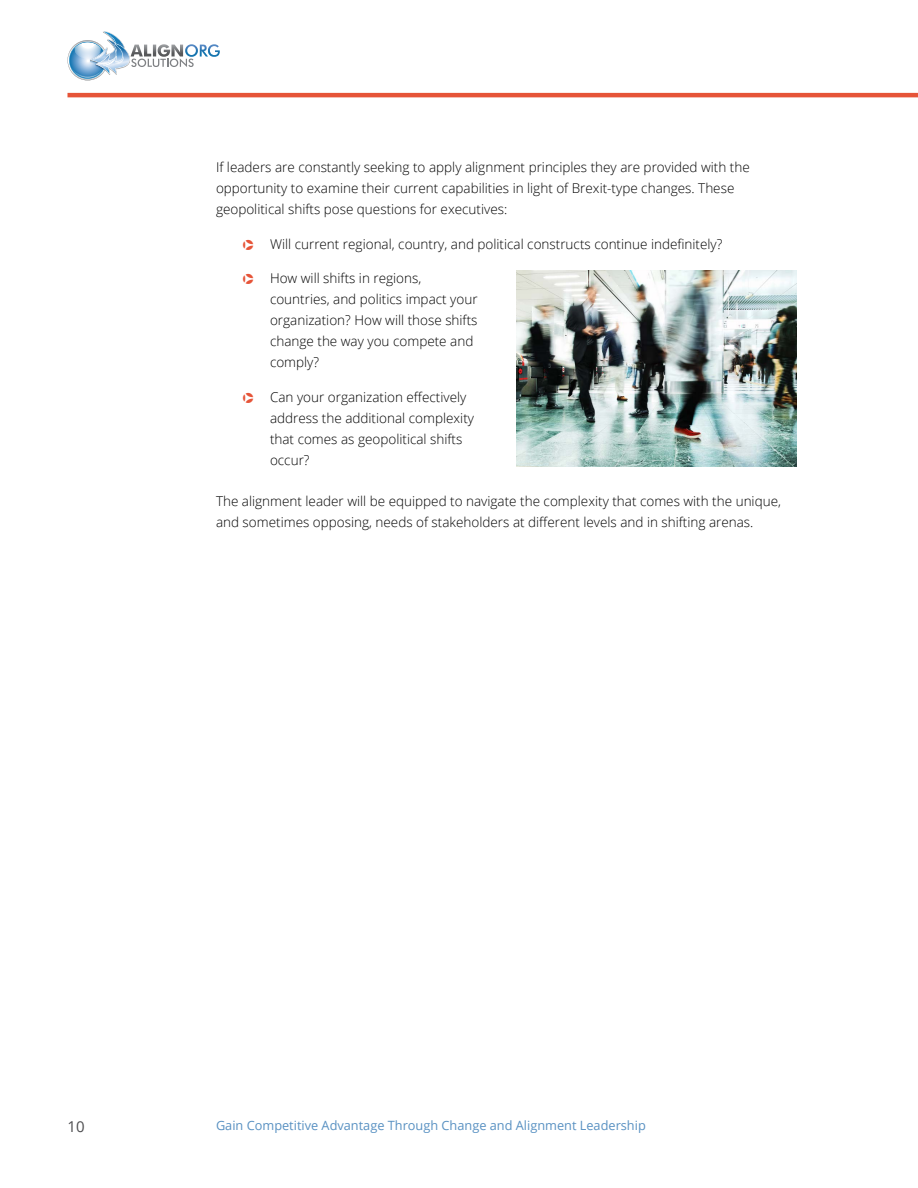
<style>
.page{position:relative;width:918px;height:1188px;background:#fff}
.page>*{position:absolute;margin:0;border:0;box-sizing:border-box;transform-origin:0 0}
.t1{font:15px "Open Sans";color:#4d4d4f}
.t2{font:300 13.5px/21px "Open Sans";color:#000}
.t3{font:12.75px "Open Sans";color:#5991c2}
.s1{font-family:"Pointers";font-weight:400;color:#e65438}
</style>
<div class="page">
<svg style="left:68px;top:31px;width:152px;height:49px"></svg>
<hr style="left:68px;top:93px;width:850px;height:4px;background:#e65438">
<img style="left:516px;top:271px;width:280px;height:196px">
<p class="t2" style="left:216px;top:157px;width:535px">If leaders are constantly seeking to apply alignment principles they are provided with the opportunity to examine their current capabilities in light of Brexit-type changes. These geopolitical shifts pose questions for executives:</p>
<p class="t2" style="left:243px;top:233px;width:481px"><span class="s1">q</span> Will current regional, country, and political constructs continue indefinitely?</p>
<p class="t2" style="left:270px;top:268px;width:209px;text-indent:-27px"><span class="s1">q</span> How will shifts in regions, countries, and politics impact your organization? How will those shifts change the way you compete and comply?</p>
<p class="t2" style="left:270px;top:386px;width:206px;text-indent:-27px"><span class="s1">q</span> Can your organization effectively address the additional complexity that comes as geopolitical shifts occur?</p>
<p class="t2" style="left:216px;top:490px;width:567px">The alignment leader will be equipped to navigate the complexity that comes with the unique, and sometimes opposing, needs of stakeholders at different levels and in shifting arenas.</p>
<p class="t1" style="left:68px;top:1116px;width:19px">10</p>
<p class="t3" style="left:216px;top:1117px;width:431px">Gain Competitive Advantage Through Change and Alignment Leadership</p>
</div>
